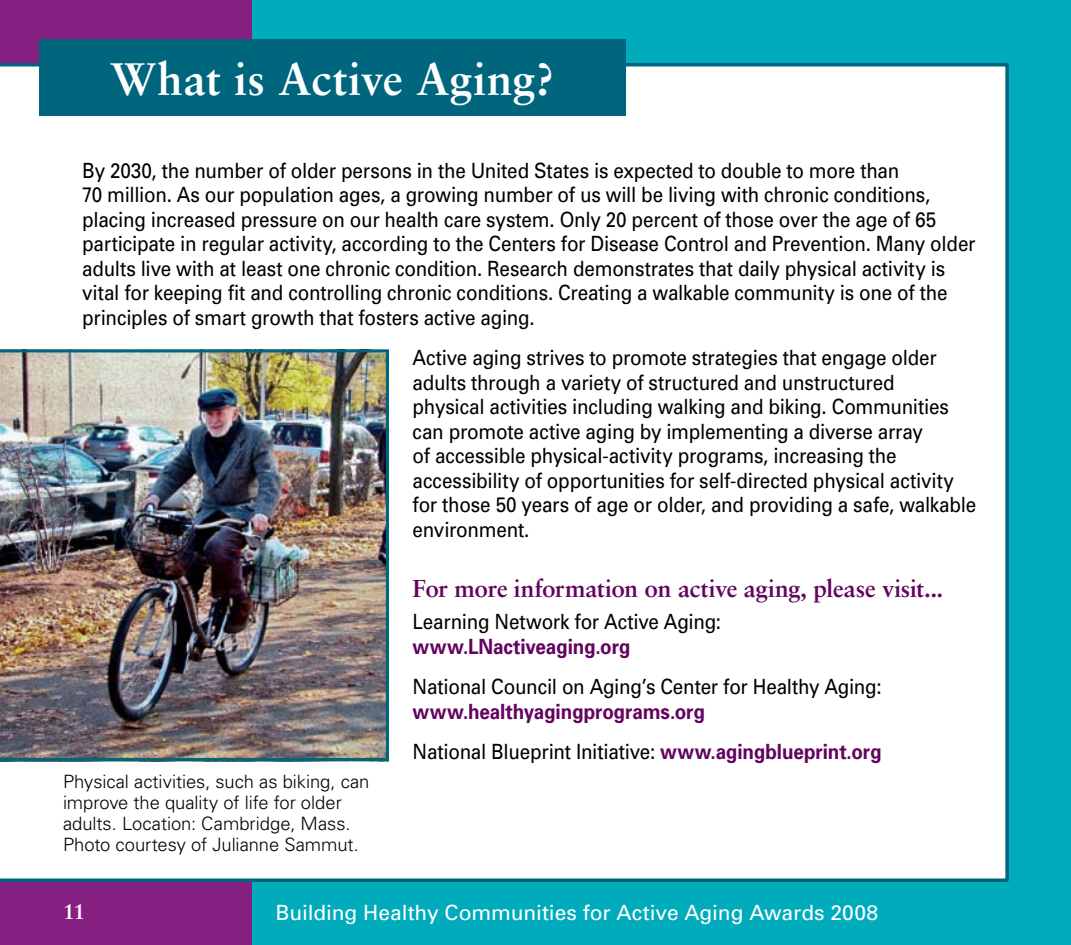
<style>
.page{position:relative;width:1071px;height:945px;background:#00abbc}
.page>*{position:absolute;margin:0;border:0;box-sizing:border-box;transform-origin:0 0}
.Header_left{font:700 45.5px "Sabon";letter-spacing:.005em;color:#fff}
.t1{font:700 24.5px "Sabon";letter-spacing:-.015em;color:#620460}
.body{font:21px/24.5px "Univers";letter-spacing:-.01em;color:#000;scale:.9 1}
.t2{font:21px "Univers";letter-spacing:-.005em;color:#fff}
.t3{font:700 21px "Sabon";color:#fff}
.t4{font:300 18.38px/21px "Univers";letter-spacing:-.005em;color:#000}
.s1{font-weight:700;color:#620460}
</style>
<div class="page">
<div style="left:0;top:0;width:252px;height:945px;background:#851f82"></div>
<div style="left:0;top:63px;width:1009px;height:819px;background:#fff"></div>
<div style="left:39px;top:39px;width:587px;height:77px;background:#00667e"></div>
<img style="left:0;top:349px;width:389px;height:412px">
<p class="Header_left" style="left:110px;top:51px;width:445px">What is Active Aging?</p>
<p class="body" style="left:82px;top:158px;width:994px">By 2030, the number of older persons in the United States is expected to double to more than<br>70 million. As our population ages, a growing number of us will be living with chronic conditions, placing increased pressure on our health care system. Only 20 percent of those over the age of 65 participate in regular activity, according to the Centers for Disease Control and Prevention. Many older adults live with at least one chronic condition. Research demonstrates that daily physical activity is vital for keeping fit and controlling chronic conditions. Creating a walkable community is one of the principles of smart growth that fosters active aging.</p>
<p class="body" style="left:413px;top:345px;width:628px">Active aging strives to promote strategies that engage older adults through a variety of structured and unstructured<br>physical activities including walking and biking. Communities can promote active aging by implementing a diverse array<br>of accessible physical-activity programs, increasing the accessibility of opportunities for self-directed physical activity for those 50 years of age or older, and providing a safe, walkable environment.</p>
<p class="t4" style="left:63px;top:770px;width:308px">Physical activities, such as biking, can improve the quality of life for older adults. Location: Cambridge, Mass.<br>Photo courtesy of Julianne Sammut.</p>
<p class="t1" style="left:413px;top:573px;width:532px">For more information on active aging, please visit...</p>
<p class="body" style="left:413px;top:609px;width:344px">Learning Network for Active Aging: <span class="s1">www.LNactiveaging.org</span></p>
<p class="body" style="left:413px;top:674px;width:523px">National Council on Aging’s Center for Healthy Aging: <span class="s1">www.healthyagingprograms.org</span></p>
<p class="body" style="left:413px;top:739px;width:523px">National Blueprint Initiative: <span class="s1">www.agingblueprint.org</span></p>
<p class="t3" style="left:63px;top:899px;width:24px">11</p>
<p class="t2" style="left:276px;top:899px;width:604px">Building Healthy Communities for Active Aging Awards 2008</p>
</div>
